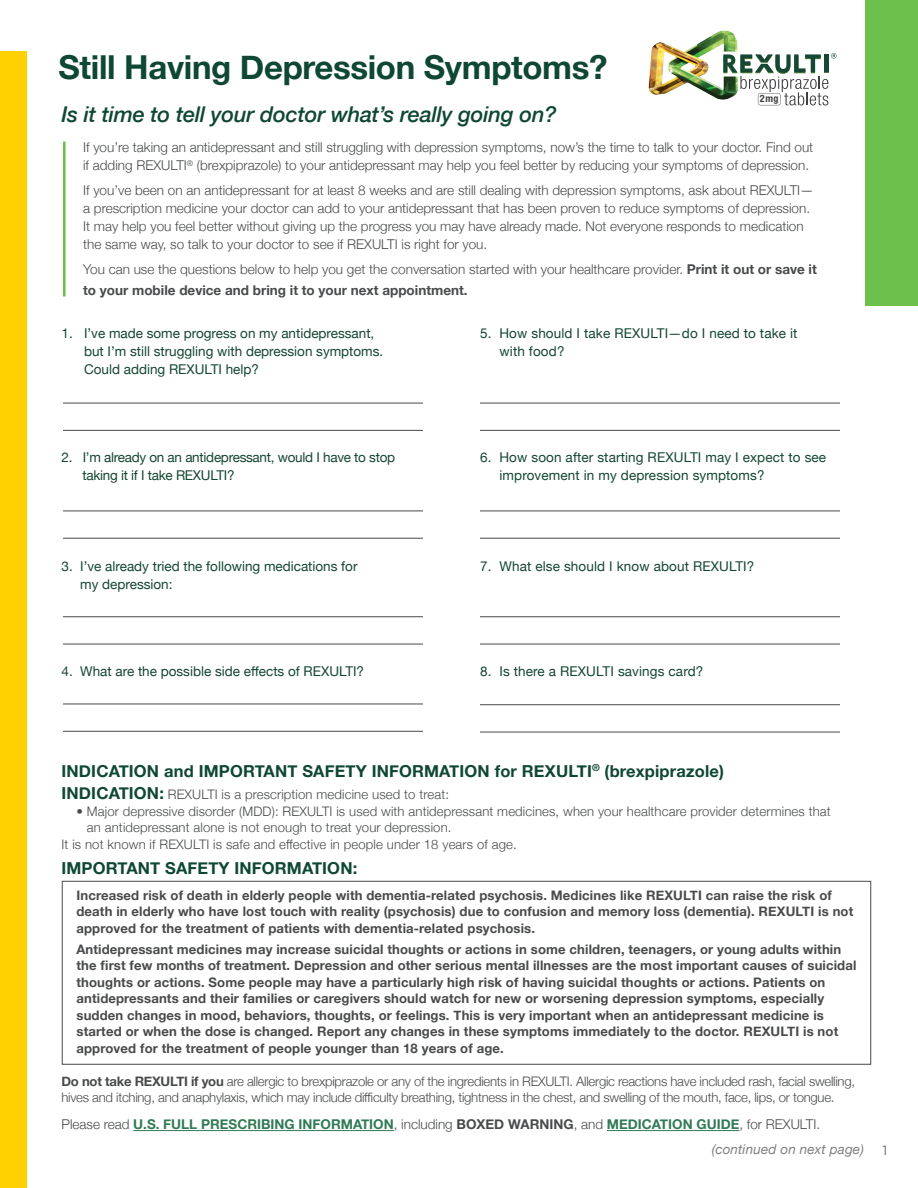
<style>
.page{position:relative;width:918px;height:1188px;background:#fff}
.page>*{position:absolute;margin:0;border:0;box-sizing:border-box;transform-origin:0 0}
.t1{font:700 33px "Helvetica Neue";letter-spacing:-.01em;color:#0f4735}
.t2{font:italic 500 21.75px "Helvetica Neue";letter-spacing:-.01em;color:#0f4735}
.t3{font:700 16.5px "Helvetica Neue";letter-spacing:.01em;color:#0f4735}
.t4{font:300 13.5px/18px "Helvetica Neue";color:#484a4b}
.t5{font:13.5px/18px "Helvetica Neue";color:#144632}
.t6{font:700 13.5px/25.2px "Helvetica Neue";color:#317a54}
.t7{font:13.5px/18px "Helvetica Neue";letter-spacing:-.02em;color:#144632}
.t8{font:13.5px "Gotham";color:#6e6f71}
.t9{font:700 13.2px/16.5px "Helvetica Neue";letter-spacing:.01em;color:#484a4b}
.t10{font:300 13.2px "Helvetica Neue";letter-spacing:.01em;color:#484a4b}
.t11{font:300 13.2px/16.5px "Helvetica Neue";letter-spacing:-.02em;color:#484a4b}
.t12{font:700 condensed 10.2px "Helvetica Neue LT Std";color:#414042}
.s1{font-weight:700}
.s2{font-weight:700;font-size:16.5px;color:#0f4735}
.s3{font-weight:300;color:#484a4b}
.s4{color:#484a4b}
.s5{font-weight:400;font-style:italic;color:#808081}
</style>
<div class="page">
<div style="left:866px;top:0;width:52px;height:306px;background:#6bc14c"></div>
<div style="left:0;top:52px;width:27px;height:1136px;background:#ffd100"></div>
<hr style="left:63px;top:142px;width:3px;height:155px;background:#6ebe48">
<hr style="left:63px;top:403px;width:360px;height:1px;background:#474a4c">
<hr style="left:63px;top:511px;width:360px;height:1px;background:#474a4c">
<hr style="left:63px;top:616px;width:360px;height:1px;background:#474a4c">
<hr style="left:63px;top:704px;width:360px;height:1px;background:#474a4c">
<hr style="left:480px;top:403px;width:360px;height:1px;background:#474a4c">
<hr style="left:480px;top:511px;width:360px;height:1px;background:#474a4c">
<hr style="left:480px;top:616px;width:360px;height:1px;background:#474a4c">
<hr style="left:480px;top:704px;width:360px;height:1px;background:#474a4c">
<hr style="left:480px;top:430px;width:360px;height:1px;background:#474a4c">
<hr style="left:480px;top:538px;width:360px;height:1px;background:#474a4c">
<hr style="left:480px;top:644px;width:360px;height:1px;background:#474a4c">
<hr style="left:480px;top:732px;width:360px;height:1px;background:#474a4c">
<hr style="left:63px;top:430px;width:360px;height:1px;background:#474a4c">
<hr style="left:63px;top:538px;width:360px;height:1px;background:#474a4c">
<hr style="left:63px;top:644px;width:360px;height:1px;background:#474a4c">
<hr style="left:63px;top:731px;width:360px;height:1px;background:#474a4c">
<img style="left:648px;top:30px;width:90px;height:70px">
<svg style="left:723px;top:53px;width:114px;height:52px"></svg>
<div style="left:62px;top:881px;width:809px;height:184px;border:1px solid #484a4b"></div>
<hr style="left:133px;top:1130px;width:261px;height:1px;background:#317a54">
<hr style="left:607px;top:1130px;width:132px;height:1px;background:#317a54">
<h1 class="t1" style="left:58px;top:41px;width:551px">Still Having Depression Symptoms?</h1>
<h2 class="t2" style="left:62px;top:96px;width:496px">Is it time to tell your doctor what’s really going on?</h2>
<p class="t12" style="left:760px;top:92px;width:20px">2mg</p>
<p class="t4" style="left:83px;top:138px;width:732px">If you’re taking an antidepressant and still struggling with depression symptoms, now’s the time to talk to your doctor. Find out if adding REXULTI<sup>®</sup> (brexpiprazole) to your antidepressant may help you feel better by reducing your symptoms of depression.</p>
<p class="t4" style="left:83px;top:180px;width:732px">If you’ve been on an antidepressant for at least 8 weeks and are still dealing with depression symptoms, ask about REXULTI— a prescription medicine your doctor can add to your antidepressant that has been proven to reduce symptoms of depression.<br>It may help you feel better without giving up the progress you may have already made. Not everyone responds to medication the same way, so talk to your doctor to see if REXULTI is right for you.</p>
<p class="t4" style="left:83px;top:258px;width:735px;line-height:21px">You can use the questions below to help you get the conversation started with your healthcare provider. <span class="s1">Print it out or save it to your mobile device and bring it to your next appointment.</span></p>
<p class="t5" style="left:84px;top:325px;width:301px;text-indent:-23px">1. I’ve made some progress on my antidepressant, but I’m still struggling with depression symptoms.<br>Could adding REXULTI help?</p>
<p class="t5" style="left:500px;top:325px;width:299px;text-indent:-19px">5. How should I take REXULTI—do I need to take it with food?</p>
<p class="t7" style="left:82px;top:449px;width:314px;text-indent:-21px">2. I’m already on an antidepressant, would I have to stop taking it if I take REXULTI?</p>
<p class="t5" style="left:499px;top:449px;width:328px;text-indent:-19px">6. How soon after starting REXULTI may I expect to see improvement in my depression symptoms?</p>
<p class="t5" style="left:61px;top:558px;width:298px">3. I’ve already tried the following medications for</p>
<p class="t5" style="left:480px;top:558px;width:276px">7. What else should I know about REXULTI?</p>
<p class="t5" style="left:80px;top:576px;width:94px">my depression:</p>
<p class="t5" style="left:61px;top:663px;width:304px">4. What are the possible side effects of REXULTI?</p>
<p class="t5" style="left:480px;top:663px;width:225px">8. Is there a REXULTI savings card?</p>
<p class="t3" style="left:62px;top:758px;width:664px">INDICATION and IMPORTANT SAFETY INFORMATION for REXULTI<sup>®</sup> (brexpiprazole)</p>
<p class="t10" style="left:61px;top:784px;width:389px"><span class="s2">INDICATION:</span> REXULTI is a prescription medicine used to treat:</p>
<p class="t10" style="left:77px;top:800px;width:756px">• Major depressive disorder (MDD): REXULTI is used with antidepressant medicines, when your healthcare provider determines that</p>
<p class="t10" style="left:87px;top:817px;width:366px">an antidepressant alone is not enough to treat your depression.</p>
<p class="t10" style="left:61px;top:833px;width:457px">It is not known if REXULTI is safe and effective in people under 18 years of age.</p>
<p class="t3" style="left:62px;top:855px;width:297px">IMPORTANT SAFETY INFORMATION:</p>
<p class="t9" style="left:76px;top:887px;width:778px">Increased risk of death in elderly people with dementia-related psychosis. Medicines like REXULTI can raise the risk of death in elderly who have lost touch with reality (psychosis) due to confusion and memory loss (dementia). REXULTI is not approved for the treatment of patients with dementia-related psychosis.</p>
<p class="t9" style="left:76px;top:941px;width:782px">Antidepressant medicines may increase suicidal thoughts or actions in some children, teenagers, or young adults within the first few months of treatment. Depression and other serious mental illnesses are the most important causes of suicidal thoughts or actions. Some people may have a particularly high risk of having suicidal thoughts or actions. Patients on antidepressants and their families or caregivers should watch for new or worsening depression symptoms, especially sudden changes in mood, behaviors, thoughts, or feelings. This is very important when an antidepressant medicine is started or when the dose is changed. Report any changes in these symptoms immediately to the doctor. REXULTI is not approved for the treatment of people younger than 18 years of age.</p>
<p class="t11" style="left:61px;top:1072px;width:795px"><span class="s1">Do not take REXULTI if you</span> are allergic to brexpiprazole or any of the ingredients in REXULTI. Allergic reactions have included rash, facial swelling, hives and itching, and anaphylaxis, which may include difficulty breathing, tightness in the chest, and swelling of the mouth, face, lips, or tongue.</p>
<p class="t6" style="left:712px;top:1112px;width:154px;text-indent:-650px"><span class="s3">Please read</span> U.S. FULL PRESCRIBING INFORMATION<span class="s3">, including</span> <span class="s4">BOXED WARNING</span><span class="s3">, and</span> MEDICATION GUIDE<span class="s3">, for REXULTI. </span><span class="s5">(continued on next page)</span></p>
<p class="t8" style="left:882px;top:1143px;width:6px">1</p>
</div>
